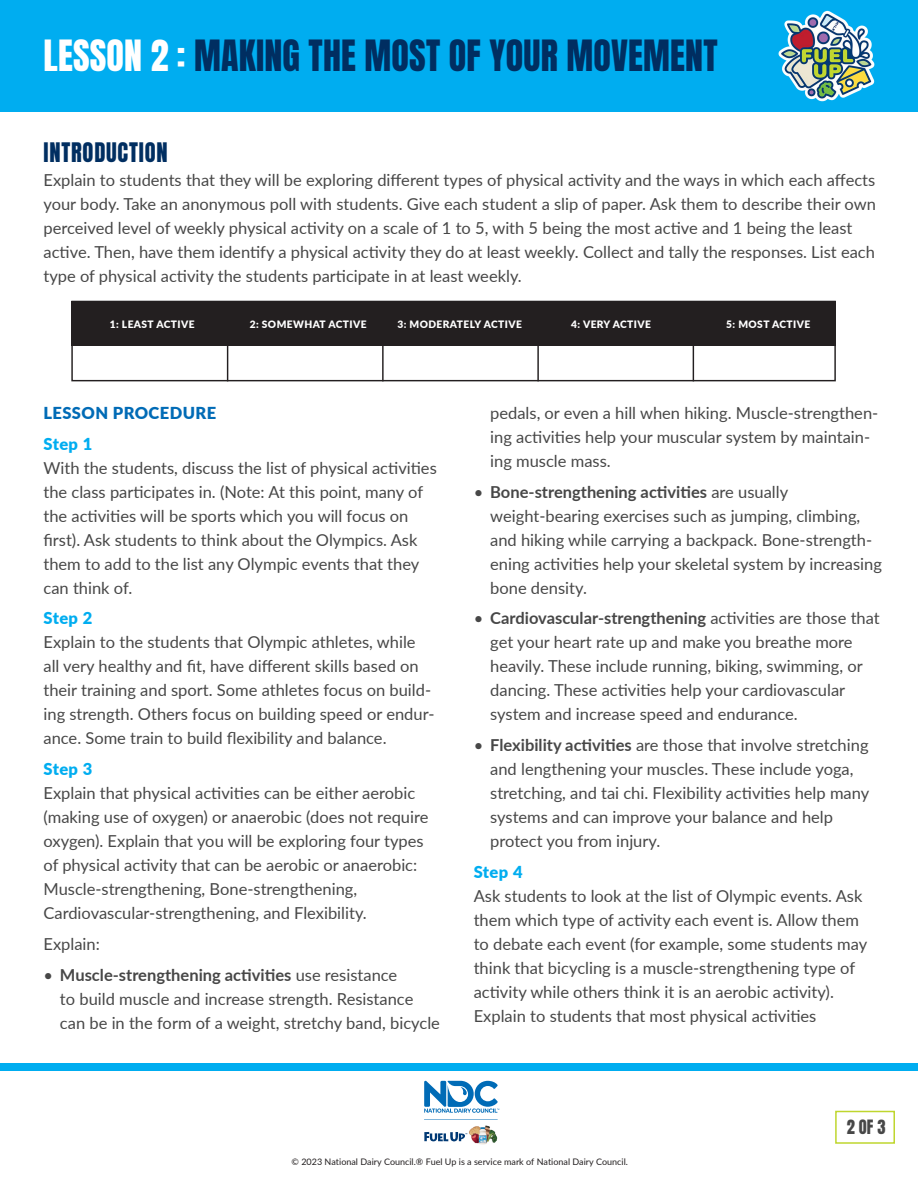
<style>
.page{position:relative;width:918px;height:1188px;background:#fff}
.page>*{position:absolute;margin:0;border:0;box-sizing:border-box;transform-origin:0 0}
.t1{font:36px "Anton";letter-spacing:.005em;color:#002e61}
.t2{font:22.5px "Anton";letter-spacing:.035em;color:#002e61}
.t3{font:16.5px/24px "Lato";color:#474747}
.t4{font:900 16.5px "Lato";letter-spacing:.02em;color:#00adf0}
.t5{font:900 16.5px "Lato";letter-spacing:.025em;color:#006bb6}
.t6{font:16.5px "Anton";color:#474747}
.t7{font:900 10.2px "Lato";letter-spacing:.04em;color:#fff}
.t8{font:9px "Lato";color:#231f20}
.s1{color:#fff}
.s2{font-weight:700}
</style>
<div class="page">
<div style="left:0;top:0;width:918px;height:111px;background:#00adf0"></div>
<div style="left:0;top:1063px;width:918px;height:8px;background:#00adf0"></div>
<div style="left:835px;top:1111px;width:60px;height:33px;border:2px solid #bfd62e"></div>
<div style="left:72px;top:301px;width:764px;height:45px;background:#231f20"></div>
<div style="left:71px;top:301px;width:765px;height:80px;border:1px solid #231f20"></div>
<hr style="left:227px;top:301px;width:1px;height:80px;background:#231f20">
<hr style="left:382px;top:301px;width:2px;height:80px;background:#231f20">
<hr style="left:537px;top:301px;width:2px;height:80px;background:#231f20">
<hr style="left:693px;top:301px;width:1px;height:80px;background:#231f20">
<img style="left:778px;top:10px;width:97px;height:92px">
<img style="left:469px;top:1125px;width:28px;height:20px">
<svg style="left:424px;top:1132px;width:43px;height:9px"></svg>
<svg style="left:424px;top:1081px;width:75px;height:32px"></svg>
<svg style="left:424px;top:1119px;width:74px;height:1px"></svg>
<p class="t1" style="left:44px;top:38px;width:676px"><span class="s1">LESSON 2 :</span> MAKING THE MOST OF YOUR MOVEMENT</p>
<p class="t2" style="left:44px;top:141px;width:126px">INTRODUCTION</p>
<p class="t3" style="left:43px;top:168px;width:834px">Explain to students that they will be exploring different types of physical activity and the ways in which each affects your body. Take an anonymous poll with students. Give each student a slip of paper. Ask them to describe their own perceived level of weekly physical activity on a scale of 1 to 5, with 5 being the most active and 1 being the least active. Then, have them identify a physical activity they do at least weekly. Collect and tally the responses. List each type of physical activity the students participate in at least weekly.</p>
<p class="t7" style="left:110px;top:317px;width:86px">1: LEAST ACTIVE</p>
<p class="t7" style="left:250px;top:317px;width:118px">2: SOMEWHAT ACTIVE</p>
<p class="t7" style="left:397px;top:317px;width:126px">3: MODERATELY ACTIVE</p>
<p class="t7" style="left:571px;top:317px;width:81px">4: VERY ACTIVE</p>
<p class="t7" style="left:726px;top:317px;width:86px">5: MOST ACTIVE</p>
<p class="t5" style="left:43px;top:400px;width:174px">LESSON PROCEDURE</p>
<p class="t4" style="left:43px;top:431px;width:50px">Step 1</p>
<p class="t3" style="left:43px;top:455px;width:395px">With the students, discuss the list of physical activities the class participates in. (Note: At this point, many of the activities will be sports which you will focus on first). Ask students to think about the Olympics. Ask them to add to the list any Olympic events that they can think of.</p>
<p class="t4" style="left:43px;top:606px;width:50px">Step 2</p>
<p class="t3" style="left:43px;top:630px;width:393px">Explain to the students that Olympic athletes, while all very healthy and fit, have different skills based on their training and sport. Some athletes focus on build&shy;ing strength. Others focus on building speed or endur&shy;ance. Some train to build flexibility and balance.</p>
<p class="t4" style="left:43px;top:757px;width:50px">Step 3</p>
<p class="t3" style="left:43px;top:780px;width:386px">Explain that physical activities can be either aerobic (making use of oxygen) or anaerobic (does not require oxygen). Explain that you will be exploring four types of physical activity that can be aerobic or anaerobic:<br>Muscle-strengthening, Bone-strengthening, Cardiovascular-strengthening, and Flexibility.</p>
<p class="t3" style="left:43px;top:931px;width:58px">Explain:</p>
<p class="t3" style="left:60px;top:962px;width:381px;text-indent:-17px">• <span class="s2">Muscle-strengthening activities</span> use resistance<br>to build muscle and increase strength. Resistance can be in the form of a weight, stretchy band, bicycle</p>
<p class="t3" style="left:490px;top:400px;width:390px">pedals, or even a hill when hiking. Muscle-strengthen&shy;ing activities help your muscular system by maintain&shy;ing muscle mass.</p>
<p class="t3" style="left:490px;top:479px;width:393px;text-indent:-16px">• <span class="s2">Bone-strengthening activities</span> are usually weight-bearing exercises such as jumping, climbing, and hiking while carrying a backpack. Bone-strength&shy;ening activities help your skeletal system by increasing bone density.</p>
<p class="t3" style="left:490px;top:606px;width:391px;text-indent:-16px">• <span class="s2">Cardiovascular-strengthening</span> activities are those that get your heart rate up and make you breathe more heavily. These include running, biking, swimming, or dancing. These activities help your cardiovascular system and increase speed and endurance.</p>
<p class="t3" style="left:490px;top:732px;width:381px;text-indent:-16px">• <span class="s2">Flexibility activities</span> are those that involve stretching and lengthening your muscles. These include yoga, stretching, and tai chi. Flexibility activities help many systems and can improve your balance and help protect you from injury.</p>
<p class="t4" style="left:474px;top:859px;width:50px">Step 4</p>
<p class="t3" style="left:474px;top:883px;width:395px">Ask students to look at the list of Olympic events. Ask them which type of activity each event is. Allow them to debate each event (for example, some students may think that bicycling is a muscle-strengthening type of activity while others think it is an aerobic activity).<br>Explain to students that most physical activities</p>
<p class="t6" style="left:847px;top:1119px;width:40px">2 OF 3</p>
<p class="t8" style="left:292px;top:1156px;width:338px">© 2023 National Dairy Council.® Fuel Up is a service mark of National Dairy Council.</p>
</div>
